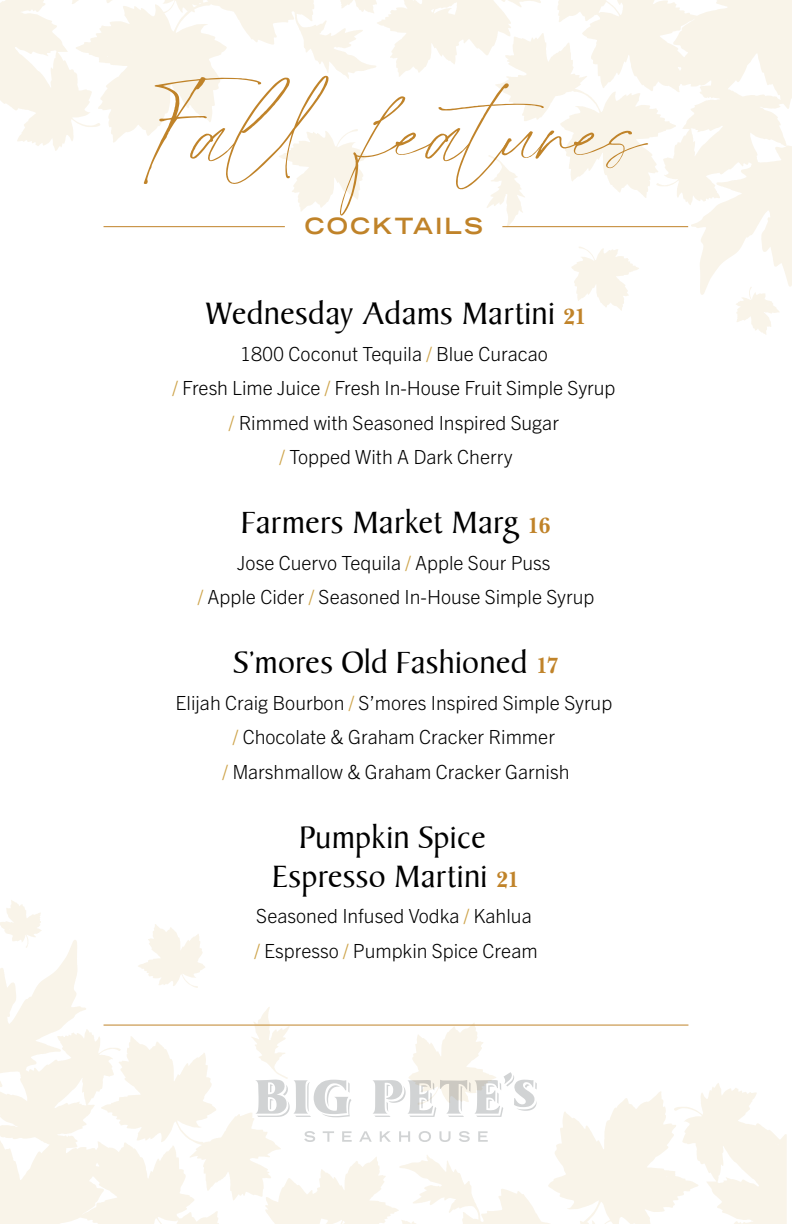
<style>
.page{position:relative;width:792px;height:1224px;background:#fff}
.page>*{position:absolute;margin:0;border:0;box-sizing:border-box;transform-origin:0 0}
.t1{font:32.2px/39px "Baker Signet";letter-spacing:.055em;color:#010101;text-align:center}
.t2{font:700 expanded 22.4px "Trade Gothic LT Std";letter-spacing:.095em;color:#c08329}
.t3{font:300 19.6px/34.4px "Trade Gothic Next LT Pro";color:#010101;text-align:center}
.s1{font-family:"New Baskerville Std";font-weight:700;font-size:23px;color:#c08329}
.s2{color:#cda349}
</style>
<div class="page">
<svg style="left:676px;top:0;width:116px;height:295px;fill:#f9f4e9"></svg>
<svg style="left:736px;top:286px;width:44px;height:49px"></svg>
<svg style="left:133px;top:6px;width:8px;height:124px"></svg>
<svg style="left:571px;top:247px;width:68px;height:64px"></svg>
<svg style="left:0;top:0;width:133px;height:151px"></svg>
<svg style="left:141px;top:0;width:535px;height:228px"></svg>
<hr style="left:104px;top:226px;width:181px;height:1px;background:#c08329">
<hr style="left:502px;top:226px;width:186px;height:1px;background:#c08329">
<hr style="left:104px;top:1025px;width:584px;height:1px;background:#c08329">
<svg style="left:0;top:940px;width:101px;height:284px;fill:#f9f4e9"></svg>
<svg style="left:0;top:900px;width:42px;height:48px"></svg>
<svg style="left:537px;top:1098px;width:105px;height:126px;fill:#f9f4e9"></svg>
<svg style="left:138px;top:924px;width:67px;height:64px"></svg>
<svg style="left:642px;top:1083px;width:145px;height:141px"></svg>
<svg style="left:101px;top:1007px;width:436px;height:217px"></svg>
<p class="t2" style="left:305px;top:211px;width:180px">COCKTAILS</p>
<h1 class="t1" style="left:206px;top:296px;width:382px">Wednesday Adams Martini <span class="s1">21</span></h1>
<p class="t3" style="left:173px;top:335px;width:444px">1800 Coconut Tequila <span class="s2">/</span> Blue Curacao<br><span class="s2">/</span> Fresh Lime Juice <span class="s2">/</span> Fresh In-House Fruit Simple Syrup <span class="s2">/</span> Rimmed with Seasoned Inspired Sugar<br><span class="s2">/</span> Topped With A Dark Cherry</p>
<h1 class="t1" style="left:242px;top:505px;width:311px">Farmers Market Marg <span class="s1">16</span></h1>
<p class="t3" style="left:198px;top:544px;width:398px">Jose Cuervo Tequila <span class="s2">/</span> Apple Sour Puss<br><span class="s2">/</span> Apple Cider <span class="s2">/</span> Seasoned In-House Simple Syrup</p>
<h1 class="t1" style="left:233px;top:645px;width:327px">S’mores Old Fashioned <span class="s1">17</span></h1>
<p class="t3" style="left:176px;top:684px;width:438px">Elijah Craig Bourbon <span class="s2">/</span> S’mores Inspired Simple Syrup <span class="s2">/</span> Chocolate &amp; Graham Cracker Rimmer<br><span class="s2">/</span> Marshmallow &amp; Graham Cracker Garnish</p>
<h1 class="t1" style="left:273px;top:820px;width:248px">Pumpkin Spice<br>Espresso Martini <span class="s1">21</span></h1>
<p class="t3" style="left:255px;top:898px;width:285px;text-align:left">Seasoned Infused Vodka <span class="s2">/</span> Kahlua <span class="s2">/</span> Espresso <span class="s2">/</span> Pumpkin Spice Cream</p>
</div>
